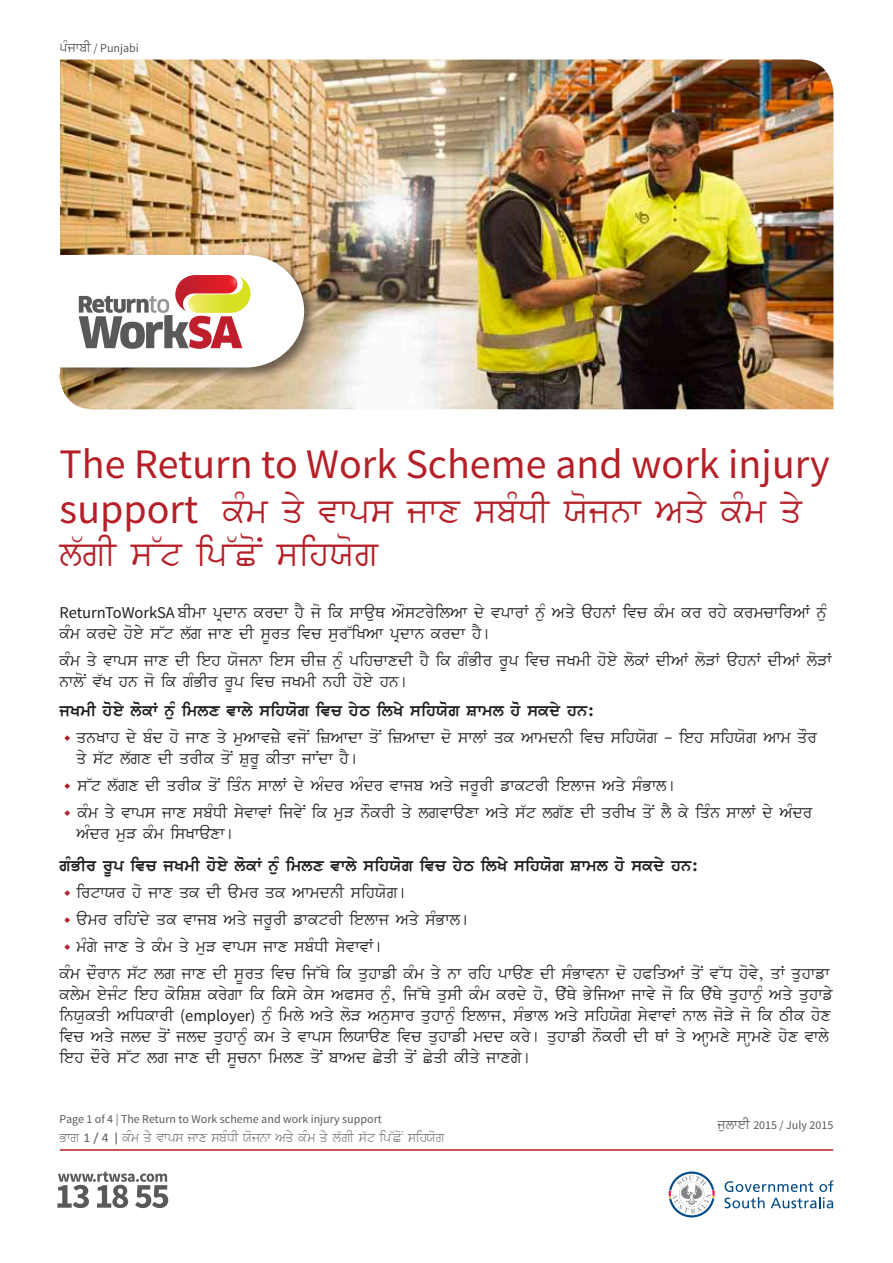
<style>
.page{position:relative;width:893px;height:1263px;background:#fff}
.page>*{position:absolute;margin:0;border:0;box-sizing:border-box;transform-origin:0 0}
.t1{font:42px "Source Sans Pro";color:#b51f27}
.t2{font:36px/43.2px "Anmol Lipi";color:#b51f27}
.t3{font:16.5px/21px "Anmol Lipi";color:#231f20}
.t4{font:700 16.5px "Anmol Lipi";color:#231f20}
.t5{font:13.5px "Web Akhar Slim";color:#58595b}
.t6{font:12px "Source Sans Pro";color:#58595b}
.s1{font-family:"Anmol Lipi";font-size:13.5px}
.s2{font-family:"Source Sans Pro";font-size:42px}
.s3{font-family:"Source Sans Pro"}
.s4{color:#b51f27}
.s5{font-family:"Calibri"}
</style>
<div class="page">
<hr style="left:60px;top:1149px;width:773px;height:2px;background:#b51f27">
<svg style="left:57px;top:1172px;width:111px;height:36px"></svg>
<svg style="left:725px;top:1180px;width:108px;height:28px"></svg>
<svg style="left:669px;top:1171px;width:46px;height:46px"></svg>
<img style="left:60px;top:60px;width:773px;height:349px">
<div style="left:53px;top:251px;width:265px;height:131px;background:#231f20;opacity:.59"></div>
<svg style="left:60px;top:255px;width:244px;height:112px"></svg>
<div style="left:0;top:0;width:60px;height:373px;background:#fff"></div>
<p class="t6" style="left:60px;top:40px;width:81px"><span class="s1">PMJWBI</span> / Punjabi</p>
<h1 class="t1" style="left:60px;top:438px;width:772px">The Return to Work Scheme and work injury</h1>
<h2 class="t2" style="left:60px;top:491px;width:762px"><span class="s2">support</span> KMM QYVWPS JWX SBMDI XOJNW AQYKMM QY<br>L`GI S~T IP~CON SIHXOG</h2>
<p class="t3" style="left:60px;top:603px;width:769px"><span class="s3">ReturnToWorkSA</span> BIMW PRDWN KRDW HYJO IK SWAUQ AOSTRYILAW DYVPWRW NUM AQYAHNW IVC KMM KR RHYKRMCWIRAW NUM<br>KMM KRDYHOEYS~T L`G JWX DI SURQ IVC SUR~IKAW PRDWN KRDW HY[</p>
<p class="t3" style="left:60px;top:651px;width:774px">KMM QYVWPS JWX DI IEH XOJNW IES CIZ NUM PIHCWXDI HYIK GMBIR RUP IVC JKMI HOEYLOKW DIAW LOVW AHNW DIAW LOVW<br>NWLON V`K HN JO IK GMBIR RUP IVC JKMI NHI HOEYHN[</p>
<p class="t4" style="left:60px;top:700px;width:536px">JKMI HOEYLOKW NUM IMLX VWLYSIHXOG IVC HYT ILKYSIHXOG SWML HOSKDYHN:</p>
<p class="t3" style="left:77px;top:727px;width:742px;text-indent:-13px"><span class="s4">•</span> QNKWH DYBMD HO JWX QYMUAWVZYVJON IZAWDW QON IZAWDW DO SWLW QK AWMDNI IVC SIHXOG – IEH SIHXOG AWM QOR<br>QYS`T L`GX DI QRIK QON SURU KIQW JWNDW HY[</p>
<p class="t3" style="left:64px;top:775px;width:614px"><span class="s4">•</span> S~T L`GX DI QRIK QON IQMN SWLW DYAMDR AMDR VWJB AQYJRURI FWKTRI IELWJ AQYSMBWL[</p>
<p class="t3" style="left:77px;top:802px;width:737px;text-indent:-13px"><span class="s4">•</span> KMM QYVWPS JWX SBMDI SYVWVW IJVYN IK MUV NOKRI QYLGVWAXW AQYS`T LG`X DI QRIK QON LYKYIQMN SWLW DYAMDR<br>AMDR MUV KMM ISKWAXW[</p>
<p class="t4" style="left:60px;top:856px;width:640px">GMBIR RUP IVC JKMI HOEYLOKW NUM IMLX VWLYSIHXOG IVC HYT ILKYSIHXOG SWML HOSKDYHN:</p>
<p class="t3" style="left:64px;top:883px;width:345px"><span class="s4">•</span> IRTWXR HO JWX QK DI AMR QK AWMDNI SIHXOG[</p>
<p class="t3" style="left:64px;top:910px;width:408px"><span class="s4">•</span> AMR RIHNDYQK VWJB AQYJRURI FWKTRI IELWJ AQYSMBWL[</p>
<p class="t3" style="left:60px;top:934px;width:772px;line-height:27px"><span class="s4">•</span> MMGYJWX QYKMM QYMUV VWPS JWX SBMDI SYVWVW[<br>KMM DORWN S`T LG JWX DI SURQ IVC IJ~QYIK QUHWFI KMM QYNW RIH PWAX DI SMBWVNW DO HPIQAW QON V~D HOVY, QW QUHWFW</p>
<p class="t3" style="left:60px;top:985px;width:783px">KLYM EYJMT IEH KOISS KRYGW IK IKSYKYS APSR NUM, IJ~QYQUSI KMM KRDYHO, A`QYBYIJAW JWVYJO IK A`QYQUHWNUM AQYQUHWFY INXUKQI AIDKWRI <span class="s3">(employer)</span> NUM IMLYAQYLOV ANUSWR QUHWNUM IELWJ, SMBWL AQYSIHXOG SYVWVW NWL JOVYJO IK TIK HOX IVC AQYJLD QON JLD QUHWNUM KM QYVWPS ILXWAX IVC QUHWFI MDD KRY[ QUHWFI NOKRI DI QW QYAWHMXYSWHMXYHOX VWLY IEH DORYS~T LG JWX DI SUCNW IMLX QON BWAD CYQI QON CYQI KIQYJWXGY[</p>
<p class="t6" style="left:60px;top:1111px;width:324px">Page 1 of 4 | The Return to Work scheme and work injury support</p>
<p class="t5" style="left:60px;top:1129px;width:386px">BWG <span class="s5">1 / 4 |</span> KMM QY VWPS JWX SBMDI XOJNW AQY KMM QY L`GI S`T IP~CON SIHXOG</p>
<p class="t6" style="left:717px;top:1117px;width:117px"><span class="s1">JULWEI</span> 2015 / July 2015</p>
</div>
